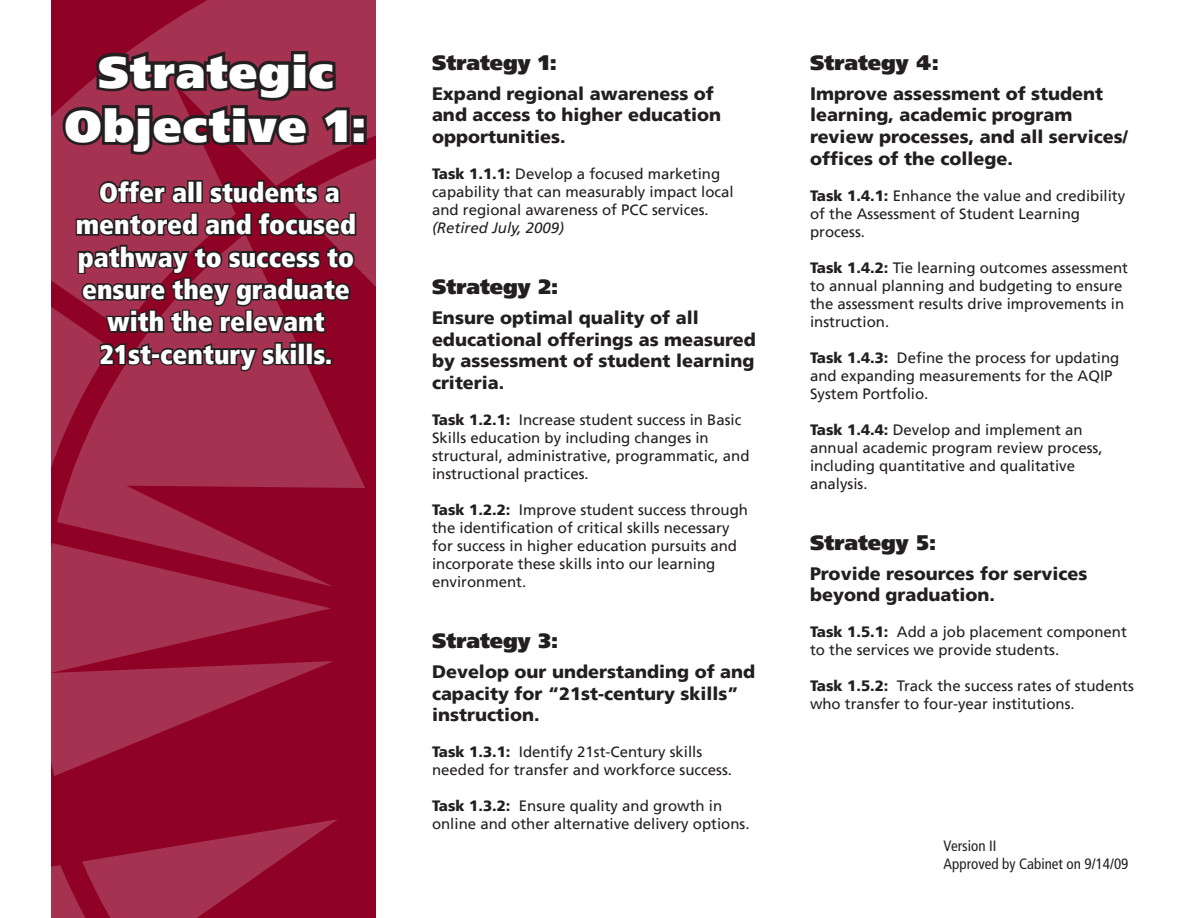
<style>
.page{position:relative;width:1188px;height:918px;background:#fff}
.page>*{position:absolute;margin:0;border:0;box-sizing:border-box;transform-origin:0 0}
.t1{font:900 45px/54px "Frutiger LT";letter-spacing:.03em;color:#fff;text-align:center}
.t2{font:900 condensed 27px/32.4px "Frutiger LT";color:#fff;text-align:center}
.t3{font:900 21px "Frutiger LT";color:#231f20}
.t4{font:900 18px/21.6px "Frutiger LT";color:#231f20}
.t5{font:15px/18px "Frutiger LT";color:#231f20}
.t6{font:condensed 15px/18px "Frutiger LT";color:#231f20}
.t7{font:italic 15px "Frutiger LT";color:#231f20}
.s1{font-weight:900}
</style>
<div class="page">
<svg style="left:51px;top:0;width:325px;height:918px;background:#9a193a"></svg>
<svg style="left:59px;top:47px;width:311px;height:335px;background:#752137"></svg>
<div style="left:325px;top:358px;width:7px;height:7px;border:3px solid #231f20"></div>
<h1 class="t1" style="left:65px;top:45px;width:304px">Strategic<br>Objective 1:</h1>
<h2 class="t2" style="left:76px;top:176px;width:282px">Offer all students a mentored and focused pathway to success to ensure they graduate with the relevant<br>21st-century skills.</h2>
<h3 class="t3" style="left:432px;top:50px;width:127px">Strategy 1:</h3>
<p class="t4" style="left:432px;top:83px;width:291px">Expand regional awareness of and access to higher education opportunities.</p>
<p class="t5" style="left:432px;top:165px;width:303px"><span class="s1">Task 1.1.1:</span> Develop a focused marketing capability that can measurably impact local and regional awareness of PCC services.</p>
<p class="t7" style="left:432px;top:219px;width:134px">(Retired July, 2009)</p>
<h3 class="t3" style="left:432px;top:274px;width:128px">Strategy 2:</h3>
<p class="t4" style="left:432px;top:307px;width:325px">Ensure optimal quality of all educational offerings as measured by assessment of student learning criteria.</p>
<p class="t5" style="left:432px;top:411px;width:319px"><span class="s1">Task 1.2.1:</span> Increase student success in Basic Skills education by including changes in structural, administrative, programmatic, and instructional practices.</p>
<p class="t5" style="left:432px;top:501px;width:318px"><span class="s1">Task 1.2.2:</span> Improve student success through the identification of critical skills necessary for success in higher education pursuits and incorporate these skills into our learning environment.</p>
<h3 class="t3" style="left:432px;top:628px;width:128px">Strategy 3:</h3>
<p class="t4" style="left:432px;top:661px;width:325px">Develop our understanding of and capacity for “21st-century skills” instruction.</p>
<p class="t5" style="left:432px;top:743px;width:302px"><span class="s1">Task 1.3.1:</span> Identify 21st-Century skills needed for transfer and workforce success.</p>
<p class="t5" style="left:432px;top:797px;width:319px"><span class="s1">Task 1.3.2:</span> Ensure quality and growth in online and other alternative delivery options.</p>
<h3 class="t3" style="left:810px;top:50px;width:131px">Strategy 4:</h3>
<p class="t4" style="left:810px;top:83px;width:319px">Improve assessment of student learning, academic program review processes, and all services/ offices of the college.</p>
<p class="t5" style="left:810px;top:186px;width:317px"><span class="s1">Task 1.4.1:</span> Enhance the value and credibility of the Assessment of Student Learning process.</p>
<p class="t5" style="left:810px;top:258px;width:320px"><span class="s1">Task 1.4.2:</span> Tie learning outcomes assessment to annual planning and budgeting to ensure the assessment results drive improvements in instruction.</p>
<p class="t5" style="left:810px;top:348px;width:311px"><span class="s1">Task 1.4.3:</span> Define the process for updating and expanding measurements for the AQIP<br>System Portfolio.</p>
<p class="t5" style="left:810px;top:420px;width:294px"><span class="s1">Task 1.4.4:</span> Develop and implement an annual academic program review process, including quantitative and qualitative analysis.</p>
<h3 class="t3" style="left:810px;top:530px;width:128px">Strategy 5:</h3>
<p class="t4" style="left:810px;top:563px;width:279px">Provide resources for services beyond graduation.</p>
<p class="t5" style="left:810px;top:623px;width:318px"><span class="s1">Task 1.5.1:</span> Add a job placement component to the services we provide students.</p>
<p class="t5" style="left:810px;top:677px;width:325px"><span class="s1">Task 1.5.2:</span> Track the success rates of students who transfer to four-year institutions.</p>
<p class="t6" style="left:944px;top:836px;width:186px">Version II<br>Approved by Cabinet on 9/14/09</p>
</div>
